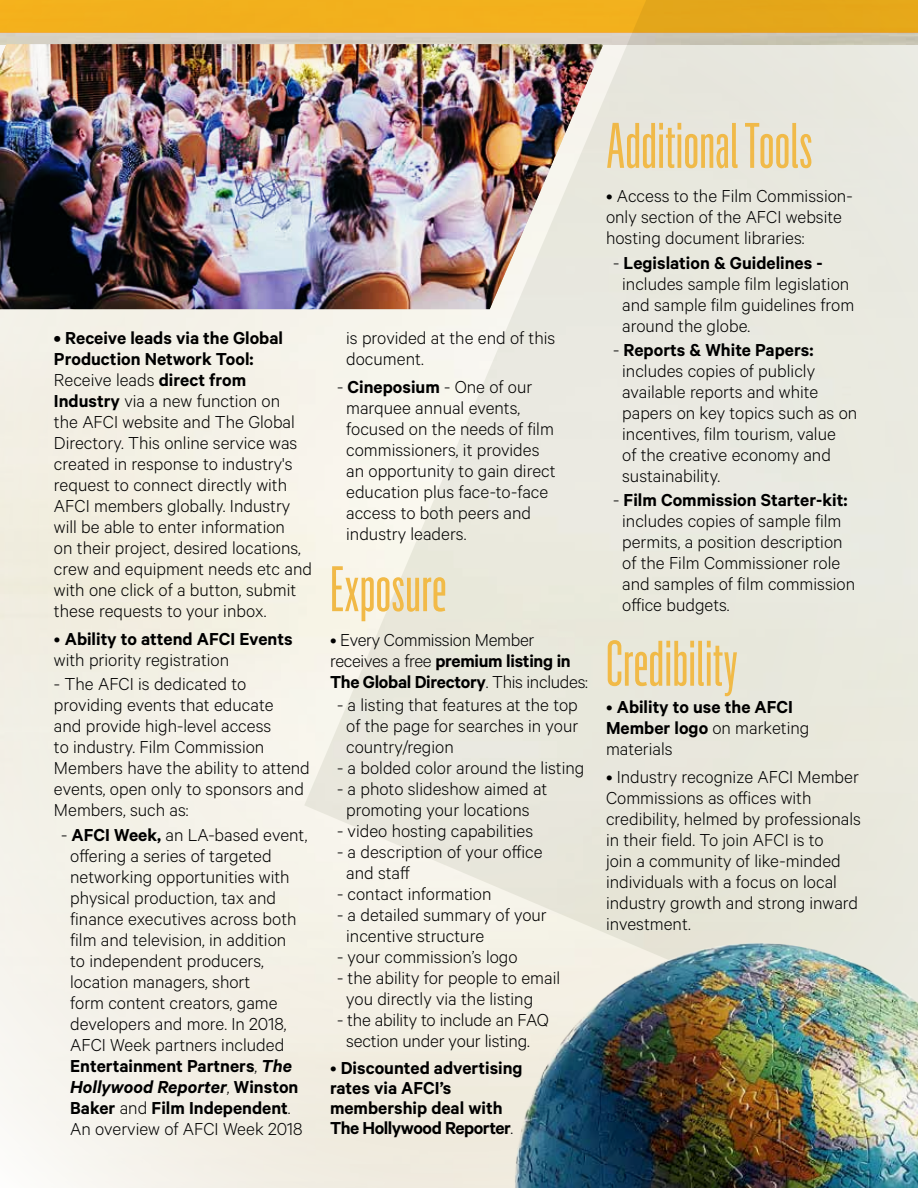
<style>
.page{position:relative;width:918px;height:1188px;background:#fff}
.page>*{position:absolute;margin:0;border:0;box-sizing:border-box;transform-origin:0 0}
.t1{font:63px "Flama Ultracondensed Basic";color:#f8c14e}
.t2{font:300 19.5px/21px "Calibre";color:#000}
.t3{font:600 19.5px/19.8px "Calibre";color:#000}
.s1{font-weight:600}
.s2{font-weight:600;font-style:italic}
.s3{font-weight:300}
</style>
<div class="page">
<img style="left:0;top:0;width:918px;height:1188px">
<p class="t2" style="left:54px;top:327px;width:260px"><span class="s1">• Receive leads via the Global<br>Production Network Tool:<br></span>Receive leads <span class="s1">direct from<br>Industry</span> via a new function on<br>the AFCI website and The Global<br>Directory. This online service was created in response to industry's request to connect directly with<br>AFCI members globally. Industry will be able to enter information<br>on their project, desired locations, crew and equipment needs etc and with one click of a button, submit these requests to your inbox.</p>
<p class="t2" style="left:54px;top:628px;width:240px">• <span class="s1">Ability to attend AFCI Events </span>with priority registration</p>
<p class="t2" style="left:54px;top:673px;width:257px">- The AFCI is dedicated to providing events that educate<br>and provide high-level access<br>to industry. Film Commission<br>Members have the ability to attend events, open only to sponsors and<br>Members, such as:</p>
<p class="t2" style="left:70px;top:823px;width:239px;text-indent:-9px">- <span class="s1">AFCI Week,</span> an LA-based event, offering a series of targeted networking opportunities with physical production, tax and finance executives across both film and television, in addition<br>to independent producers, location managers, short<br>form content creators, game developers and more. In 2018,<br>AFCI Week partners included<br><span class="s1">Entertainment Partners</span>, <span class="s2">The<br>Hollywood Reporter</span>, <span class="s1">Winston<br>Baker</span> and <span class="s1">Film Independent</span>.<br>An overview of AFCI Week 2018</p>
<p class="t2" style="left:346px;top:327px;width:211px">is provided at the end of this document.</p>
<p class="t2" style="left:346px;top:376px;width:211px;text-indent:-9px">- <span class="s1">Cineposium</span> - One of our marquee annual events, focused on the needs of film commissioners, it provides an opportunity to gain direct education plus face-to-face access to both peers and industry leaders.</p>
<h1 class="t1" style="left:330px;top:551px;width:118px">Exposure</h1>
<p class="t2" style="left:330px;top:628px;width:259px">• Every Commission Member receives a free <span class="s1">premium listing in<br>The Global Directory</span>. This includes:</p>
<p class="t2" style="left:346px;top:694px;width:234px;text-align:justify;text-indent:-9px">- a listing that features at the top of the page for searches in your country/region</p>
<p class="t2" style="left:337px;top:757px;width:249px">- a bolded color around the listing</p>
<p class="t2" style="left:337px;top:778px;width:212px;text-align:center">- a photo slideshow aimed at promoting your locations</p>
<p class="t2" style="left:337px;top:820px;width:198px">- video hosting capabilities</p>
<p class="t2" style="left:346px;top:841px;width:198px;text-indent:-9px">- a description of your office and staff</p>
<p class="t2" style="left:337px;top:883px;width:156px">- contact information</p>
<p class="t2" style="left:346px;top:904px;width:202px;text-indent:-9px">- a detailed summary of your incentive structure</p>
<p class="t2" style="left:337px;top:946px;width:182px">- your commission’s logo</p>
<p class="t2" style="left:346px;top:967px;width:216px;text-indent:-9px">- the ability for people to email you directly via the listing</p>
<p class="t2" style="left:337px;top:1009px;width:213px;text-align:center">- the ability to include an FAQ section under your listing.</p>
<p class="t3" style="left:330px;top:1057px;width:194px"><span class="s3">•</span> Discounted advertising rates via AFCI’s membership deal with<br>The Hollywood Reporter<span class="s3">.</span></p>
<h1 class="t1" style="left:606px;top:107px;width:208px">Additional Tools</h1>
<p class="t2" style="left:606px;top:185px;width:248px">• Access to the Film Commission&shy;only section of the AFCI website hosting document libraries:</p>
<p class="t2" style="left:622px;top:251px;width:234px;text-indent:-9px">- <span class="s1">Legislation &amp; Guidelines - </span>includes sample film legislation and sample film guidelines from around the globe.</p>
<p class="t2" style="left:622px;top:339px;width:237px;text-indent:-9px">- <span class="s1">Reports &amp; White Papers: </span>includes copies of publicly available reports and white papers on key topics such as on incentives, film tourism, value<br>of the creative economy and sustainability.</p>
<p class="t2" style="left:622px;top:489px;width:235px;text-indent:-9px">- <span class="s1">Film Commission Starter-kit: </span>includes copies of sample film permits, a position description of the Film Commissioner role and samples of film commission office budgets.</p>
<h1 class="t1" style="left:606px;top:625px;width:133px">Credibility</h1>
<p class="t3" style="left:606px;top:696px;width:205px;line-height:21px"><span class="s3">•</span> Ability to use the AFCI<br>Member logo <span class="s3">on marketing materials</span></p>
<p class="t2" style="left:606px;top:766px;width:257px">• Industry recognize AFCI Member<br>Commissions as offices with credibility, helmed by professionals in their field. To join AFCI is to<br>join a community of like-minded individuals with a focus on local industry growth and strong inward investment.</p>
</div>
